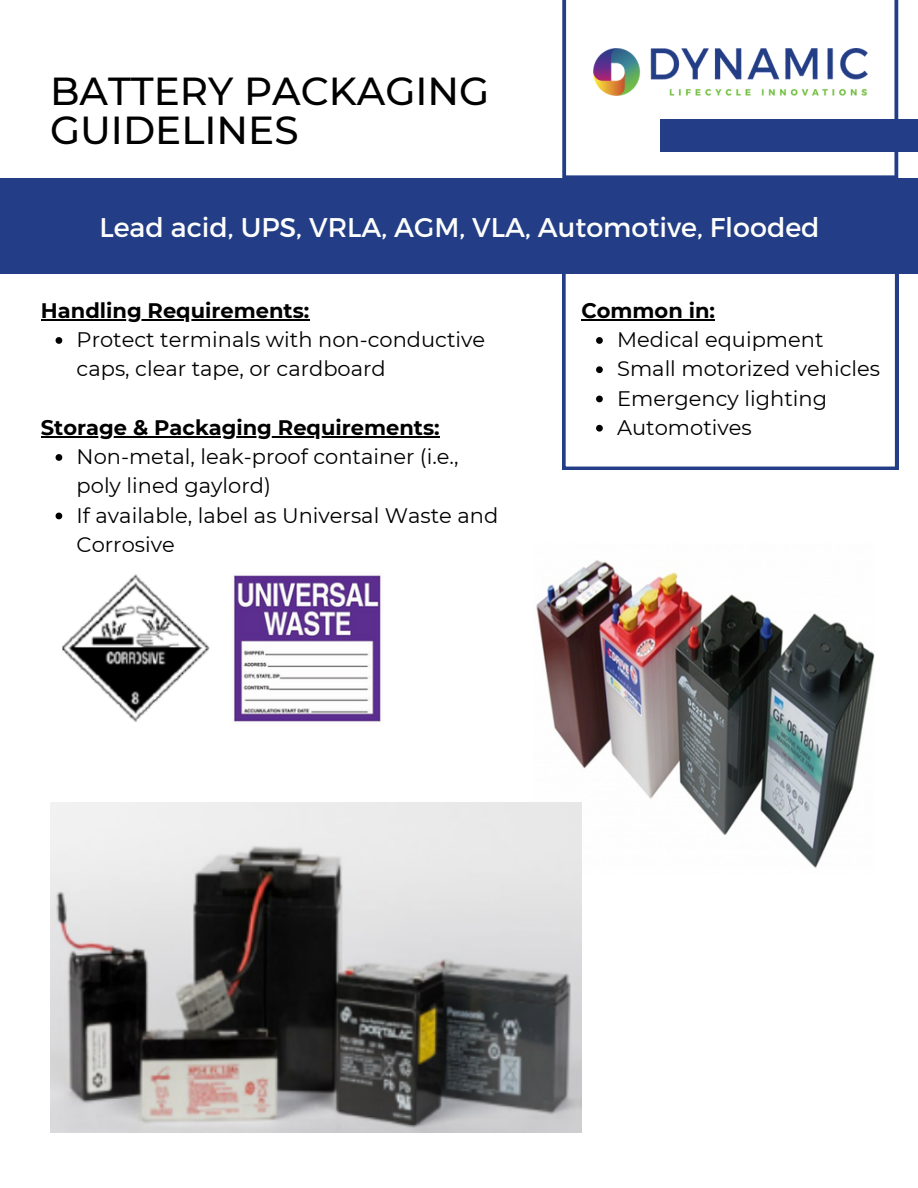
<style>
.page{position:relative;width:918px;height:1188px;background:#fff}
.page>*{position:absolute;margin:0;border:0;box-sizing:border-box;transform-origin:0 0}
.t1{font:500 39px/38.2px "Montserrat";color:#000}
.t2{font:27px "Montserrat";color:#fefffd}
.t3{font:21px/29.2px "Montserrat";color:#000}
.t4{font:700 21px "Montserrat";color:#000}
</style>
<div class="page">
<svg style="left:562px;top:0;width:336px;height:178px"></svg>
<div style="left:660px;top:119px;width:258px;height:33px;background:#233e86"></div>
<img style="left:594px;top:48px;width:273px;height:47px">
<svg style="left:562px;top:274px;width:336px;height:196px"></svg>
<div style="left:0;top:178px;width:917px;height:96px;background:#233e86"></div>
<img style="left:533px;top:560px;width:341px;height:314px">
<img style="left:50px;top:803px;width:531px;height:330px">
<img style="left:63px;top:574px;width:147px;height:148px">
<img style="left:233px;top:575px;width:148px;height:147px">
<hr style="left:41px;top:319px;width:268px;height:1px;background:#000">
<svg style="left:56px;top:337px;width:6px;height:7px"></svg>
<hr style="left:41px;top:436px;width:399px;height:1px;background:#000">
<svg style="left:56px;top:454px;width:6px;height:7px"></svg>
<svg style="left:56px;top:513px;width:6px;height:6px"></svg>
<hr style="left:581px;top:319px;width:134px;height:1px;background:#000">
<svg style="left:596px;top:337px;width:7px;height:7px"></svg>
<svg style="left:596px;top:366px;width:7px;height:7px"></svg>
<svg style="left:596px;top:396px;width:7px;height:6px"></svg>
<svg style="left:596px;top:425px;width:7px;height:7px"></svg>
<p class="t1" style="left:50px;top:72px;width:441px">BATTERY PACKAGING<br>GUIDELINES</p>
<p class="t2" style="left:99px;top:210px;width:722px">Lead acid, UPS, VRLA, AGM, VLA, Automotive, Flooded</p>
<p class="t4" style="left:41px;top:298px;width:270px">Handling Requirements:</p>
<h3 class="t3" style="left:77px;top:325px;width:410px">Protect terminals with non-conductive caps, clear tape, or cardboard</h3>
<p class="t4" style="left:41px;top:415px;width:400px">Storage &amp; Packaging Requirements:</p>
<p class="t3" style="left:77px;top:442px;width:383px">Non-metal, leak-proof container (i.e., poly lined gaylord)</p>
<h3 class="t3" style="left:77px;top:501px;width:423px">If available, label as Universal Waste and<br>Corrosive</h3>
<p class="t4" style="left:581px;top:298px;width:135px">Common in:</p>
<p class="t3" style="left:617px;top:325px;width:208px">Medical equipment</p>
<p class="t3" style="left:617px;top:354px;width:264px">Small motorized vehicles</p>
<p class="t3" style="left:617px;top:384px;width:212px">Emergency lighting</p>
<p class="t3" style="left:617px;top:413px;width:136px">Automotives</p>
</div>
